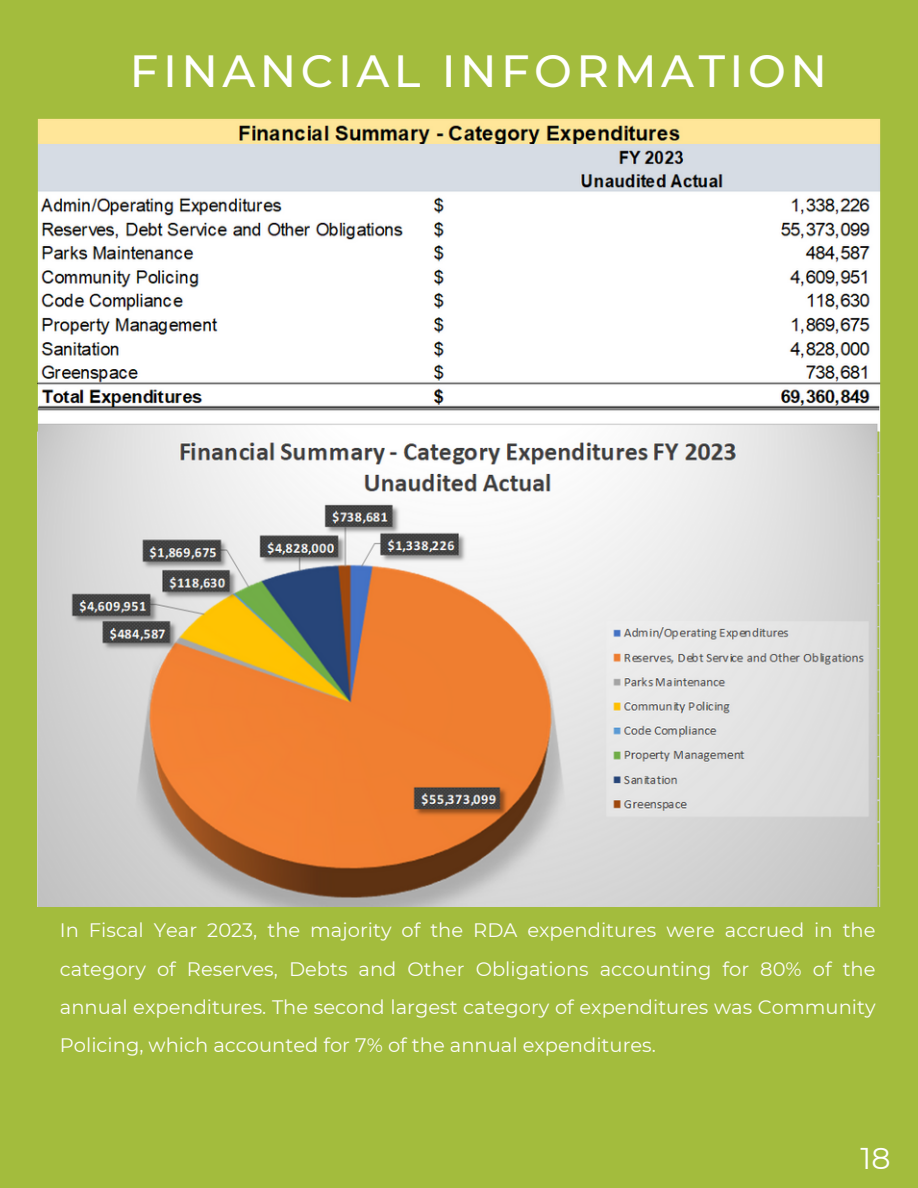
<style>
.page{position:relative;width:918px;height:1188px;background:#a3bc3d}
.page>*{position:absolute;margin:0;border:0;box-sizing:border-box;transform-origin:0 0}
.t1{font:500 45px "Montserrat";letter-spacing:.1em;color:#fff}
.t2{font:30px "Montserrat";color:#fff}
.t3{font:19.5px/38.2px "Montserrat";color:#fdfdfd;text-align:justify}
</style>
<div class="page">
<img style="left:37px;top:118px;width:844px;height:789px">
<p class="t1" style="left:130px;top:43px;width:699px">FINANCIAL INFORMATION</p>
<p class="t3" style="left:60px;top:911px;width:817px">In Fiscal Year 2023, the majority of the RDA expenditures were accrued in the category of Reserves, Debts and Other Obligations accounting for 80% of the annual expenditures. The second largest category of expenditures was Community Policing, which accounted for 7% of the annual expenditures.</p>
<p class="t2" style="left:861px;top:1140px;width:31px">18</p>
</div>
